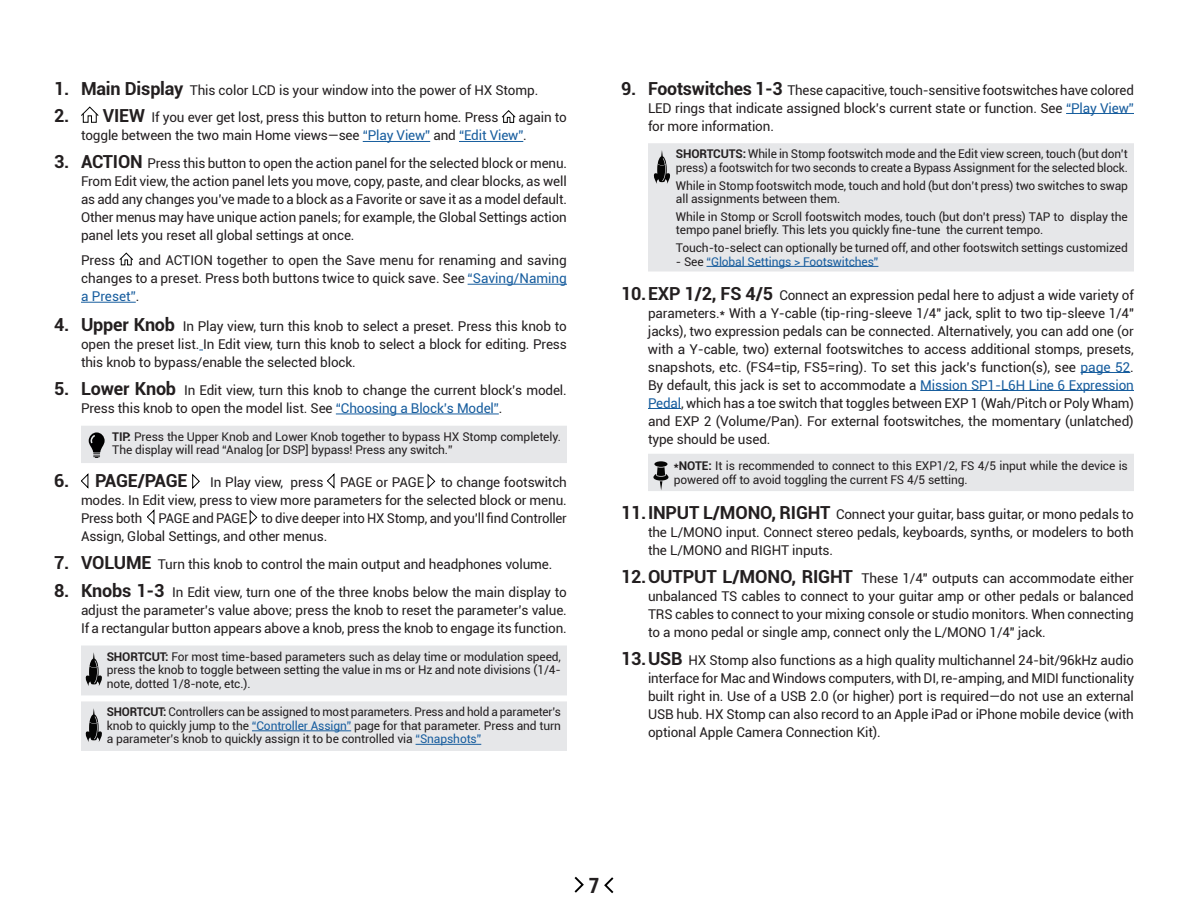
<style>
.page{position:relative;width:1188px;height:918px;background:#fff}
.page>*{position:absolute;margin:0;border:0;box-sizing:border-box;transform-origin:0 0}
.t1{font:700 21px "Roboto Condensed";color:#231f20}
.t2{font:700 18px "Roboto";letter-spacing:-.015em;color:#231f20}
.Body_Indented{font:13.5px/18px "Roboto";letter-spacing:-.01em;color:#231f20;text-align:justify}
.Notez_Nested{font:12px/13.5px "Roboto";letter-spacing:-.01em;color:#231f20}
.Notez-Line2{font:12px/13.5px "Roboto";letter-spacing:-.01em;color:#231f20}
.Notez-Line2-2{font:12px "Roboto";letter-spacing:-.01em;color:#175d9e}
.s1{font-weight:700;font-size:18px}
.s2{color:#175d9e}
.s3{font-weight:700}
.s4{color:#231f20}
</style>
<div class="page">
<svg style="left:575px;top:877px;width:9px;height:16px"></svg>
<svg style="left:604px;top:877px;width:9px;height:16px"></svg>
<hr style="left:363px;top:141px;width:67px;height:1px;background:#175d9e">
<hr style="left:459px;top:141px;width:64px;height:1px;background:#175d9e">
<hr style="left:468px;top:284px;width:99px;height:1px;background:#175d9e">
<hr style="left:81px;top:302px;width:55px;height:1px;background:#175d9e">
<hr style="left:336px;top:414px;width:163px;height:1px;background:#175d9e">
<svg style="left:81px;top:107px;width:18px;height:16px"></svg>
<svg style="left:502px;top:110px;width:13px;height:13px"></svg>
<svg style="left:119px;top:253px;width:14px;height:12px"></svg>
<div style="left:81px;top:426px;width:486px;height:37px;background:#e6e7e9"></div>
<svg style="left:81px;top:473px;width:8px;height:15px"></svg>
<svg style="left:192px;top:474px;width:8px;height:15px"></svg>
<svg style="left:327px;top:473px;width:8px;height:15px"></svg>
<svg style="left:428px;top:474px;width:8px;height:15px"></svg>
<svg style="left:147px;top:509px;width:8px;height:15px"></svg>
<svg style="left:250px;top:510px;width:8px;height:15px"></svg>
<div style="left:81px;top:646px;width:486px;height:49px;background:#e6e7e9"></div>
<div style="left:81px;top:701px;width:486px;height:50px;background:#e6e7e9"></div>
<hr style="left:252px;top:731px;width:99px;height:1px;background:#175d9e">
<hr style="left:416px;top:744px;width:65px;height:1px;background:#175d9e">
<hr style="left:1066px;top:113px;width:68px;height:1px;background:#175d9e">
<hr style="left:1081px;top:372px;width:49px;height:1px;background:#175d9e">
<hr style="left:920px;top:390px;width:214px;height:1px;background:#175d9e">
<hr style="left:648px;top:408px;width:33px;height:1px;background:#175d9e">
<div style="left:648px;top:143px;width:486px;height:129px;background:#e6e7e9"></div>
<svg style="left:654px;top:150px;width:16px;height:35px"></svg>
<hr style="left:707px;top:266px;width:171px;height:1px;background:#175d9e">
<div style="left:648px;top:454px;width:486px;height:37px;background:#e6e7e9"></div>
<p class="Body_Indented" style="left:54px;top:80px;width:486px"><span class="s1">1. Main Display</span> This color LCD is your window into the power of HX Stomp.</p>
<p class="Body_Indented" style="left:54px;top:108px;width:446px"><span class="s1">2. VIEW</span> If you ever get lost, press this button to return home. Press</p>
<p class="Body_Indented" style="left:81px;top:108px;width:487px;text-indent:438px">again to toggle between the two main Home views—see <span class="s2">“Play View”</span> and <span class="s2">“Edit View”</span>.</p>
<p class="Body_Indented" style="left:81px;top:154px;width:488px;text-indent:-27px"><span class="s1">3. ACTION</span> Press this button to open the action panel for the selected block or menu.<br>From Edit view, the action panel lets you move, copy, paste, and clear blocks, as well as add any changes you’ve made to a block as a Favorite or save it as a model default.<br>Other menus may have unique action panels; for example, the Global Settings action panel lets you reset all global settings at once.</p>
<p class="Body_Indented" style="left:81px;top:251px;width:36px">Press</p>
<p class="Body_Indented" style="left:81px;top:251px;width:487px;text-indent:58px">and ACTION together to open the Save menu for renaming and saving changes to a preset. Press both buttons twice to quick save. See <span class="s2">“Saving/Naming a Preset”</span>.</p>
<p class="Body_Indented" style="left:81px;top:317px;width:487px;text-indent:-27px"><span class="s1">4. Upper Knob</span> In Play view, turn this knob to select a preset. Press this knob to open the preset list. In Edit view, turn this knob to select a block for editing. Press this knob to bypass/enable the selected block.</p>
<p class="Body_Indented" style="left:81px;top:381px;width:487px;text-indent:-27px"><span class="s1">5. Lower Knob</span> In Edit view, turn this knob to change the current block’s model.<br>Press this knob to open the model list. See <span class="s2">“Choosing a Block’s Model”</span>.</p>
<p class="Notez_Nested" style="left:112px;top:429px;width:450px"><span class="s3">TIP:</span> Press the Upper Knob and Lower Knob together to bypass HX Stomp completely.<br>The display will read “Analog [or DSP] bypass! Press any switch.”</p>
<p class="t2" style="left:54px;top:468px;width:135px">6. PAGE/PAGE</p>
<p class="Body_Indented" style="left:81px;top:472px;width:487px;text-indent:129px">In Play view, press PAGE or PAGE to change footswitch modes. In Edit view, press to view more parameters for the selected block or menu.<br>Press both PAGE and PAGE to dive deeper into HX Stomp, and you’ll find Controller Assign, Global Settings, and other menus.</p>
<p class="Body_Indented" style="left:54px;top:554px;width:500px"><span class="s1">7. VOLUME</span> Turn this knob to control the main output and headphones volume.</p>
<p class="Body_Indented" style="left:81px;top:582px;width:487px;text-indent:-27px"><span class="s1">8. Knobs 1-3</span> In Edit view, turn one of the three knobs below the main display to adjust the parameter’s value above; press the knob to reset the parameter’s value.<br>If a rectangular button appears above a knob, press the knob to engage its function.</p>
<p class="Notez_Nested" style="left:107px;top:649px;width:456px;text-align:justify"><span class="s3">SHORTCUT:</span> For most time-based parameters such as delay time or modulation speed, press the knob to toggle between setting the value in ms or Hz and note divisions (1/4- note, dotted 1/8-note, etc.).</p>
<p class="Notez_Nested" style="left:107px;top:705px;width:456px;text-align:justify"><span class="s3">SHORTCUT:</span> Controllers can be assigned to most parameters. Press and hold a parameter’s knob to quickly jump to the <span class="s2">“Controller Assign”</span> page for that parameter. Press and turn a parameter’s knob to quickly assign it to be controlled via <span class="s2">“Snapshots”</span></p>
<p class="Body_Indented" style="left:648px;top:80px;width:487px;text-indent:-27px"><span class="s1">9. Footswitches 1-3</span> These capacitive, touch-sensitive footswitches have colored LED rings that indicate assigned block’s current state or function. See <span class="s2">“Play View” </span>for more information.</p>
<p class="Notez_Nested" style="left:676px;top:147px;width:453px"><span class="s3">SHORTCUTS:</span> While in Stomp footswitch mode and the Edit view screen, touch (but don’t press) a footswitch for two seconds to create a Bypass Assignment for the selected block.</p>
<p class="Notez-Line2" style="left:676px;top:178px;width:454px">While in Stomp footswitch mode, touch and hold (but don’t press) two switches to swap all assignments between them.</p>
<p class="Notez-Line2" style="left:676px;top:209px;width:453px">While in Stomp or Scroll footswitch modes, touch (but don’t press) TAP to display the tempo panel briefly. This lets you quickly fine-tune the current tempo.</p>
<p class="Notez-Line2" style="left:676px;top:241px;width:453px">Touch-to-select can optionally be turned off, and other footswitch settings customized</p>
<p class="Notez-Line2-2" style="left:676px;top:253px;width:204px"><span class="s4">- See</span> “Global Settings &gt; Footswitches”</p>
<p class="Body_Indented" style="left:648px;top:285px;width:488px;text-indent:-27px"><span class="s1">10.EXP 1/2, FS 4/5</span> Connect an expression pedal here to adjust a wide variety of parameters.* With a Y-cable (tip-ring-sleeve 1/4" jack, split to two tip-sleeve 1/4" jacks), two expression pedals can be connected. Alternatively, you can add one (or with a Y-cable, two) external footswitches to access additional stomps, presets, snapshots, etc. (FS4=tip, FS5=ring). To set this jack’s function(s), see <span class="s2">page 52</span>.<br>By default, this jack is set to accommodate a <span class="s2">Mission SP1-L6H Line 6 Expression Pedal</span>, which has a toe switch that toggles between EXP 1 (Wah/Pitch or Poly Wham) and EXP 2 (Volume/Pan). For external footswitches, the momentary (unlatched) type should be used.</p>
<p class="Notez_Nested" style="left:674px;top:459px;width:455px"><span class="s3">*NOTE:</span> It is recommended to connect to this EXP1/2, FS 4/5 input while the device is powered off to avoid toggling the current FS 4/5 setting.</p>
<p class="Body_Indented" style="left:648px;top:505px;width:487px;text-indent:-27px"><span class="s1">11.INPUT L/MONO, RIGHT</span> Connect your guitar, bass guitar, or mono pedals to the L/MONO input. Connect stereo pedals, keyboards, synths, or modelers to both the L/MONO and RIGHT inputs.</p>
<p class="Body_Indented" style="left:648px;top:569px;width:487px;text-indent:-27px"><span class="s1">12.OUTPUT L/MONO, RIGHT</span> These 1/4" outputs can accommodate either unbalanced TS cables to connect to your guitar amp or other pedals or balanced TRS cables to connect to your mixing console or studio monitors. When connecting to a mono pedal or single amp, connect only the L/MONO 1/4" jack.</p>
<p class="Body_Indented" style="left:648px;top:651px;width:488px;text-indent:-27px"><span class="s1">13.USB</span> HX Stomp also functions as a high quality multichannel 24-bit/96kHz audio interface for Mac and Windows computers, with DI, re-amping, and MIDI functionality built right in. Use of a USB 2.0 (or higher) port is required—do not use an external USB hub. HX Stomp can also record to an Apple iPad or iPhone mobile device (with optional Apple Camera Connection Kit).</p>
<h1 class="t1" style="left:589px;top:871px;width:12px">7</h1>
</div>
